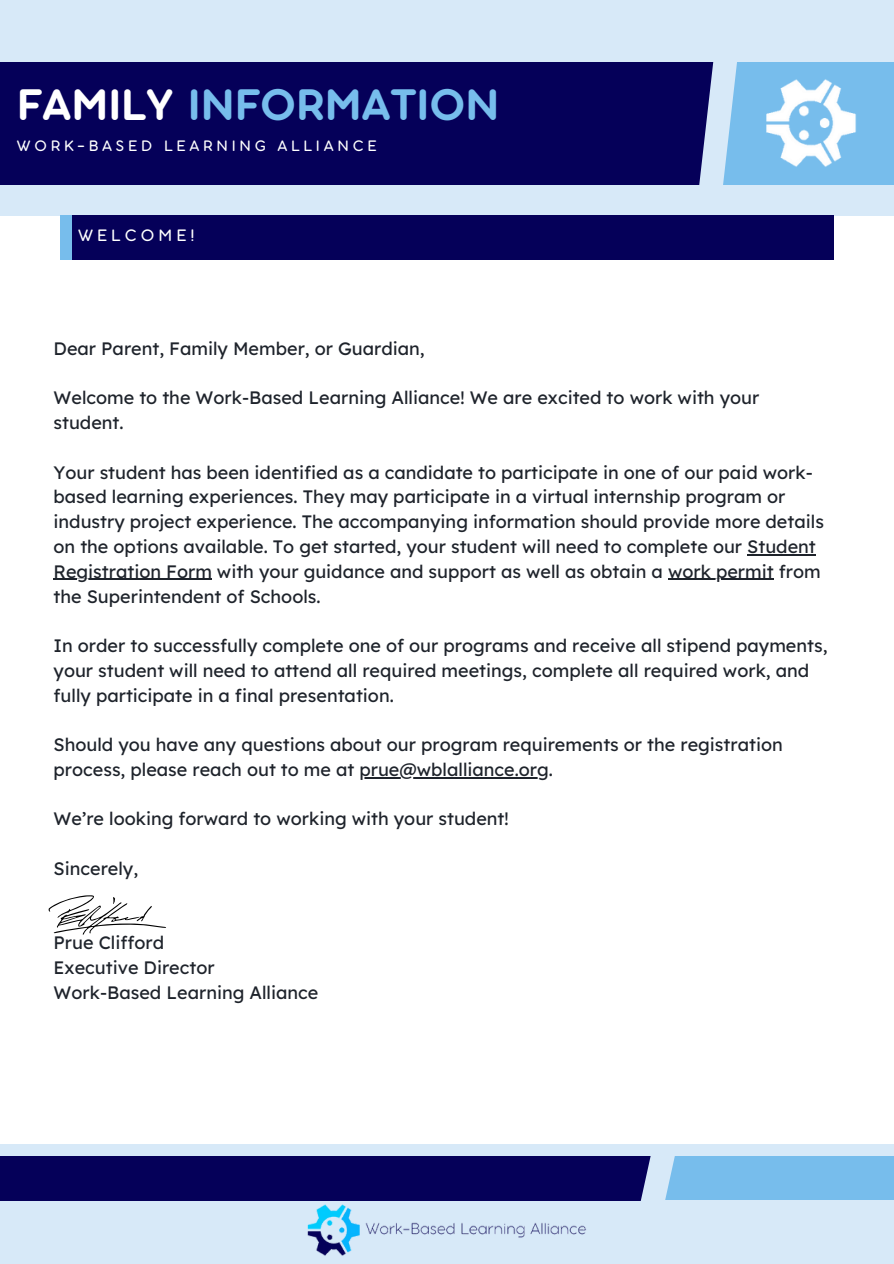
<style>
.page{position:relative;width:894px;height:1264px;background:#fff}
.page>*{position:absolute;margin:0;border:0;box-sizing:border-box;transform-origin:0 0}
.t1{font:48px "Aristotelica Pro Tx Bld";color:#77bdec}
.t2{font:18px/24.8px "Lexend Deca";color:#1e232b}
.t3{font:18px "Aristotelica Pro Tx";letter-spacing:.23em;color:#fff}
.t4{font:16.5px "Aristotelica Pro Tx";letter-spacing:.23em;color:#fff}
.s1{color:#fff}
</style>
<div class="page">
<div style="left:0;top:0;width:893px;height:216px;background:#d7e9f8"></div>
<div style="left:0;top:62px;width:722px;height:123px;background:#050059"></div>
<div style="left:0;top:1143px;width:893px;height:120px;background:#d7e9f8"></div>
<div style="left:0;top:1155px;width:656px;height:45px;background:#050059"></div>
<div style="left:653px;top:1155px;width:240px;height:44px;background:#77bdec"></div>
<div style="left:60px;top:216px;width:18px;height:44px;background:#77bdec"></div>
<div style="left:72px;top:216px;width:761px;height:44px;background:#050059"></div>
<div style="left:716px;top:62px;width:177px;height:123px;background:#77bdec"></div>
<svg style="left:684px;top:62px;width:150px;height:156px"></svg>
<svg style="left:623px;top:1143px;width:68px;height:58px"></svg>
<img style="left:753px;top:74px;width:103px;height:99px">
<img style="left:303px;top:1200px;width:288px;height:56px">
<hr style="left:747px;top:554px;width:68px;height:1px;background:#1e232b">
<hr style="left:54px;top:579px;width:158px;height:1px;background:#1e232b">
<hr style="left:668px;top:579px;width:105px;height:1px;background:#1e232b">
<hr style="left:359px;top:777px;width:189px;height:1px;background:#1e232b">
<svg style="left:48px;top:895px;width:118px;height:40px"></svg>
<h1 class="t1" style="left:17px;top:89px;width:484px"><span class="s1">FAMILY</span> INFORMATION</h1>
<p class="t4" style="left:17px;top:140px;width:361px">WORK-BASED LEARNING ALLIANCE</p>
<p class="t3" style="left:78px;top:229px;width:118px">WELCOME!</p>
<p class="t2" style="left:54px;top:336px;width:372px">Dear Parent, Family Member, or Guardian,</p>
<p class="t2" style="left:54px;top:385px;width:707px">Welcome to the Work-Based Learning Alliance! We are excited to work with your student.</p>
<p class="t2" style="left:54px;top:459px;width:771px">Your student has been identified as a candidate to participate in one of our paid work&shy;based learning experiences. They may participate in a virtual internship program or industry project experience. The accompanying information should provide more details on the options available. To get started, your student will need to complete our Student Registration Form with your guidance and support as well as obtain a work permit from the Superintendent of Schools.</p>
<p class="t2" style="left:54px;top:633px;width:775px">In order to successfully complete one of our programs and receive all stipend payments, your student will need to attend all required meetings, complete all required work, and fully participate in a final presentation.</p>
<p class="t2" style="left:54px;top:732px;width:730px">Should you have any questions about our program requirements or the registration process, please reach out to me at prue@wblalliance.org.</p>
<p class="t2" style="left:54px;top:806px;width:456px">We’re looking forward to working with your student!</p>
<p class="t2" style="left:54px;top:855px;width:86px">Sincerely,</p>
<p class="t2" style="left:54px;top:930px;width:266px">Prue Clifford<br>Executive Director<br>Work-Based Learning Alliance</p>
</div>
